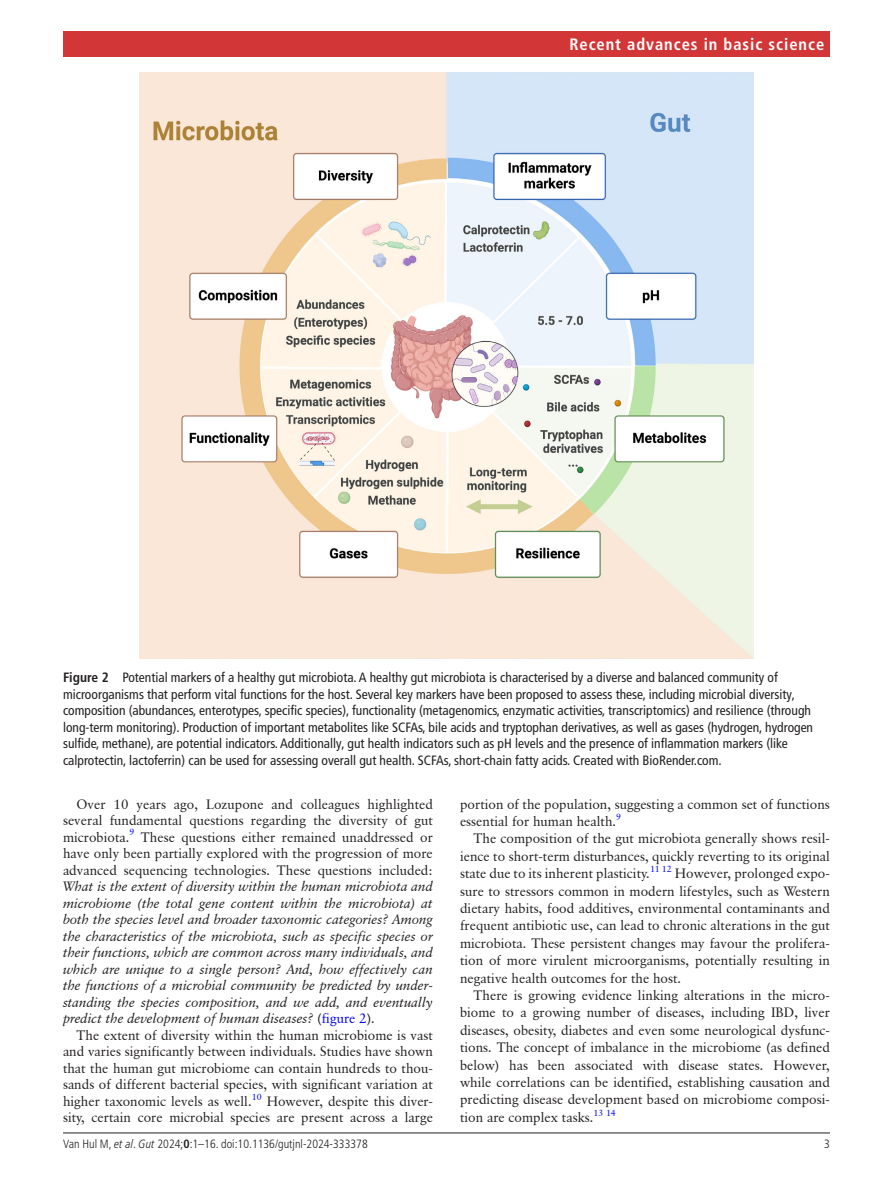
<style>
.page{position:relative;width:893px;height:1191px;background:#fff}
.page>*{position:absolute;margin:0;border:0;box-sizing:border-box;transform-origin:0 0}
.t1{font:700 condensed 16.5px "Frutiger LT Pro";letter-spacing:.055em;color:#fff}
.t2{font:13.5px/17.4px "Classical Garamond BT";color:#231f20;text-align:justify}
.t3{font:condensed 13.5px/16.5px "Frutiger LT Pro";color:#231f20}
.t4{font:italic 13.5px/16.5px "Classical Garamond BT";color:#231f20;text-align:justify}
.t5{font:300 condensed 12px "Frutiger LT Pro";color:#231f20}
.t6{font:9px "Classical Garamond BT";color:#00f}
.s1{font-weight:700}
.s2{font-style:normal}
.s3{font-style:normal;color:#00f}
.s4{font-style:italic}
</style>
<div class="page">
<hr style="left:63px;top:1132px;width:767px;height:1px;background:#231f20">
<div style="left:63px;top:31px;width:767px;height:25px;background:#d23637"></div>
<img style="left:140px;top:72px;width:613px;height:586px">
<p class="t1" style="left:569px;top:34px;width:256px">Recent advances in basic science</p>
<p class="t3" style="left:63px;top:669px;width:752px"><span class="s1">Figure 2</span> Potential markers of a healthy gut microbiota. A healthy gut microbiota is characterised by a diverse and balanced community of microorganisms that perform vital functions for the host. Several key markers have been proposed to assess these, including microbial diversity, composition (abundances, enterotypes, specific species), functionality (metagenomics, enzymatic activities, transcriptomics) and resilience (through long-term monitoring). Production of important metabolites like SCFAs, bile acids and tryptophan derivatives, as well as gases (hydrogen, hydrogen sulfide, methane), are potential indicators. Additionally, gut health indicators such as pH levels and the presence of inflammation markers (like calprotectin, lactoferrin) can be used for assessing overall gut health. SCFAs, short-chain fatty acids. Created with BioRender.com.</p>
<p class="t2" style="left:63px;top:795px;width:371px;line-height:16.5px;text-indent:14px">Over 10 years ago, Lozupone and colleagues highlighted several fundamental questions regarding the diversity of gut microbiota.<sup>9</sup></p>
<p class="t2" style="left:63px;top:828px;width:371px;line-height:16.5px;text-indent:78px">These questions either remained unaddressed or have only been partially explored with the progression of more advanced sequencing technologies. These questions included:</p>
<p class="t4" style="left:63px;top:878px;width:371px">What is the extent of diversity within the human microbiota and microbiome (the total gene content within the microbiota) at both the species level and broader taxonomic categories? Among the characteristics of the microbiota, such as specific species or their functions, which are common across many individuals, and which are unique to a single person? And, how effectively can the functions of a microbial community be predicted by under&shy;standing the species composition, and we add, and eventually predict the development of human diseases? <span class="s2">(</span><span class="s3">figure 2</span><span class="s2">).</span></p>
<p class="t2" style="left:63px;top:1026px;width:371px;line-height:16.5px;text-indent:14px">The extent of diversity within the human microbiome is vast and varies significantly between individuals. Studies have shown that the human gut microbiome can contain hundreds to thou&shy;sands of different bacterial species, with significant variation at higher taxonomic levels as well.<sup>10</sup> However, despite this diver&shy;sity, certain core microbial species are present across a large</p>
<p class="t2" style="left:460px;top:795px;width:371px">portion of the population, suggesting a common set of functions essential for human health.</p>
<p class="t6" style="left:616px;top:811px;width:6px">9</p>
<p class="t2" style="left:460px;top:829px;width:371px;text-indent:14px">The composition of the gut microbiota generally shows resil&shy;ience to short-term disturbances, quickly reverting to its original state due to its inherent plasticity.<sup>11</sup> <sup>12</sup> However, prolonged expo&shy;sure to stressors common in modern lifestyles, such as Western dietary habits, food additives, environmental contaminants and frequent antibiotic use, can lead to chronic alterations in the gut microbiota. These persistent changes may favour the prolifera&shy;tion of more virulent microorganisms, potentially resulting in negative health outcomes for the host.</p>
<p class="t2" style="left:460px;top:986px;width:371px;text-indent:14px">There is growing evidence linking alterations in the micro&shy;biome to a growing number of diseases, including IBD, liver diseases, obesity, diabetes and even some neurological dysfunc&shy;tions. The concept of imbalance in the microbiome (as defined below) has been associated with disease states. However, while correlations can be identified, establishing causation and predicting disease development based on microbiome composi&shy;tion are complex tasks.</p>
<p class="t6" style="left:594px;top:1107px;width:24px">13 14</p>
<p class="t5" style="left:63px;top:1136px;width:306px">Van Hul M, <span class="s4">et al</span>. <span class="s4">Gut</span> 2024;<span class="s1">0</span>:1–16. doi:10.1136/gutjnl-2024-333378</p>
<p class="t5" style="left:824px;top:1136px;width:7px">3</p>
</div>
